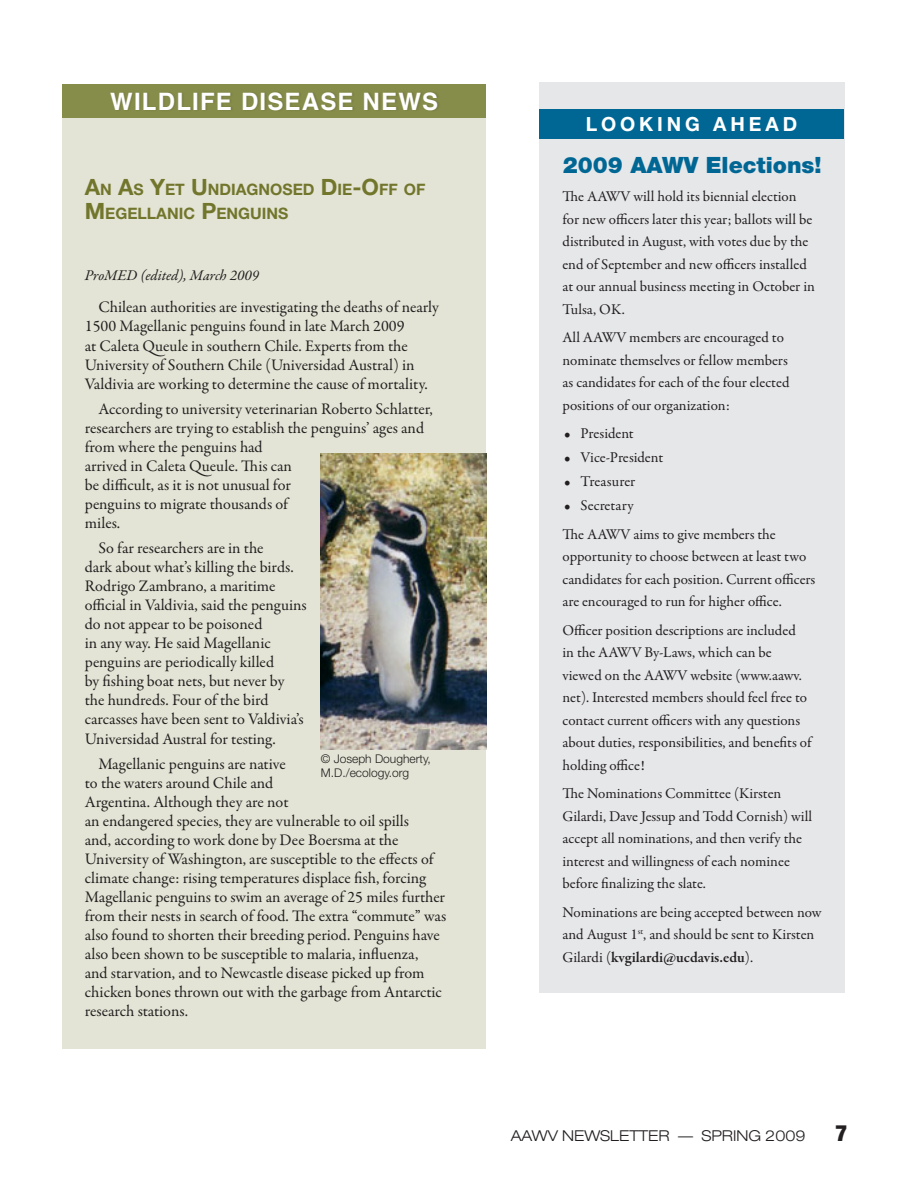
<style>
.page{position:relative;width:918px;height:1188px;background:#fff}
.page>*{position:absolute;margin:0;border:0;box-sizing:border-box;transform-origin:0 0}
.EmpUpcomingMtgWLDZ_H{font:700 24px "Helvetica";letter-spacing:.05em;color:#fff}
.H1_HelThinRed{font:900 22.5px "Helvetica Neue";color:#006795}
.t1{font:900 condensed 22.5px "Helvetica Neue";color:#231f20}
.H1_HelThinRed-2{font:700 19.5px "Helvetica Neue";letter-spacing:.2em;color:#fff}
.body_text_WLDZ{font:16.2px/19px "Garamond Premr Pro";letter-spacing:-.005em;color:#231f20}
.Head_WLDZ{font:700 15.75px/24px "Helvetica Neue";color:#72762c}
.body_text{font:15px/22.5px "Garamond Premr Pro";color:#231f20}
.bullet_list{font:15px "Garamond Premr Pro";letter-spacing:-.005em;color:#231f20}
.t2{font:300 expanded 15px "Helvetica Neue";color:#231f20}
.AU_byline_WLDZ{font:italic 15px "Garamond Premr Pro";letter-spacing:-.005em;color:#231f20}
.t3{font:300 12px/13.5px "Helvetica Neue";color:#231f20}
.s1{font-size:22.5px}
.s2{font-weight:600}
</style>
<div class="page">
<div style="left:62px;top:84px;width:424px;height:964px;background:#e3e4d5"></div>
<div style="left:62px;top:84px;width:424px;height:33px;background:#868c49"></div>
<div style="left:109px;top:91px;width:331px;height:21px;background:#808646"></div>
<img style="left:320px;top:453px;width:166px;height:296px">
<div style="left:539px;top:82px;width:305px;height:910px;background:#e6e7e9"></div>
<div style="left:539px;top:109px;width:305px;height:29px;background:#006795"></div>
<p class="EmpUpcomingMtgWLDZ_H" style="left:110px;top:82px;width:330px">WILDLIFE DISEASE NEWS</p>
<p class="Head_WLDZ" style="left:85px;top:177px;width:342px"><span class="s1">A</span>N <span class="s1">A</span>S <span class="s1">Y</span>ET <span class="s1">U</span>NDIAGNOSED <span class="s1">D</span>IE<span class="s1">-O</span>FF OF<br><span class="s1">M</span>EGELLANIC <span class="s1">P</span>ENGUINS</p>
<p class="AU_byline_WLDZ" style="left:85px;top:266px;width:176px">ProMED (edited), March 2009</p>
<p class="body_text_WLDZ" style="left:85px;top:298px;width:356px;text-indent:14px">Chilean authorities are investigating the deaths of nearly 1500 Magellanic penguins found in late March 2009<br>at Caleta Queule in southern Chile. Experts from the University of Southern Chile (Universidad Austral) in Valdivia are working to determine the cause of mortality.</p>
<p class="body_text_WLDZ" style="left:85px;top:399px;width:350px;text-indent:14px">According to university veterinarian Roberto Schlatter, researchers are trying to establish the penguins’ ages and from where the penguins had<br>arrived in Caleta Queule. This can<br>be difficult, as it is not unusual for<br>penguins to migrate thousands of<br>miles.</p>
<p class="body_text_WLDZ" style="left:85px;top:539px;width:223px;text-indent:14px">So far researchers are in the<br>dark about what’s killing the birds.<br>Rodrigo Zambrano, a maritime official in Valdivia, said the penguins do not appear to be poisoned<br>in any way. He said Magellanic penguins are periodically killed<br>by fishing boat nets, but never by the hundreds. Four of the bird carcasses have been sent to Valdivia’s<br>Universidad Austral for testing.</p>
<p class="body_text_WLDZ" style="left:85px;top:754px;width:363px;text-indent:14px">Magellanic penguins are native<br>to the waters around Chile and<br>Argentina. Although they are not<br>an endangered species, they are vulnerable to oil spills<br>and, according to work done by Dee Boersma at the University of Washington, are susceptible to the effects of climate change: rising temperatures displace fish, forcing Magellanic penguins to swim an average of 25 miles further from their nests in search of food. The extra “commute” was also found to shorten their breeding period. Penguins have also been shown to be susceptible to malaria, influenza,<br>and starvation, and to Newcastle disease picked up from chicken bones thrown out with the garbage from Antarctic research stations.</p>
<p class="t3" style="left:321px;top:752px;width:112px">© Joseph Dougherty,<br>M.D./ecology.org</p>
<p class="H1_HelThinRed-2" style="left:586px;top:112px;width:213px">LOOKING AHEAD</p>
<p class="H1_HelThinRed" style="left:563px;top:151px;width:260px">2009 AAWV Elections!</p>
<p class="body_text" style="left:563px;top:186px;width:254px">The AAWV will hold its biennial election for new officers later this year; ballots will be distributed in August, with votes due by the end of September and new officers installed at our annual business meeting in October in Tulsa, OK.</p>
<p class="body_text" style="left:563px;top:327px;width:229px">All AAWV members are encouraged to nominate themselves or fellow members as candidates for each of the four elected positions of our organization:</p>
<p class="bullet_list" style="left:564px;top:424px;width:71px">• President</p>
<p class="bullet_list" style="left:564px;top:448px;width:101px">• Vice-President</p>
<p class="bullet_list" style="left:564px;top:472px;width:73px">• Treasurer</p>
<p class="bullet_list" style="left:564px;top:496px;width:71px">• Secretary</p>
<p class="body_text" style="left:563px;top:523px;width:254px">The AAWV aims to give members the opportunity to choose between at least two candidates for each position. Current officers are encouraged to run for higher office.</p>
<p class="body_text" style="left:563px;top:619px;width:250px">Officer position descriptions are included<br>in the AAWV By-Laws, which can be viewed on the AAWV website (www.aawv. net). Interested members should feel free to contact current officers with any questions about duties, responsibilities, and benefits of holding office!</p>
<p class="body_text" style="left:563px;top:783px;width:251px">The Nominations Committee (Kirsten Gilardi, Dave Jessup and Todd Cornish) will accept all nominations, and then verify the interest and willingness of each nominee before finalizing the slate.</p>
<p class="body_text" style="left:563px;top:901px;width:261px">Nominations are being accepted between now and August 1<sup>st</sup>, and should be sent to Kirsten<br>Gilardi (<span class="s2">kvgilardi@ucdavis.edu</span>).</p>
<p class="t2" style="left:511px;top:1127px;width:296px">AAWV NEWSLETTER — SPRING 2009</p>
<h2 class="t1" style="left:835px;top:1119px;width:13px">7</h2>
</div>
